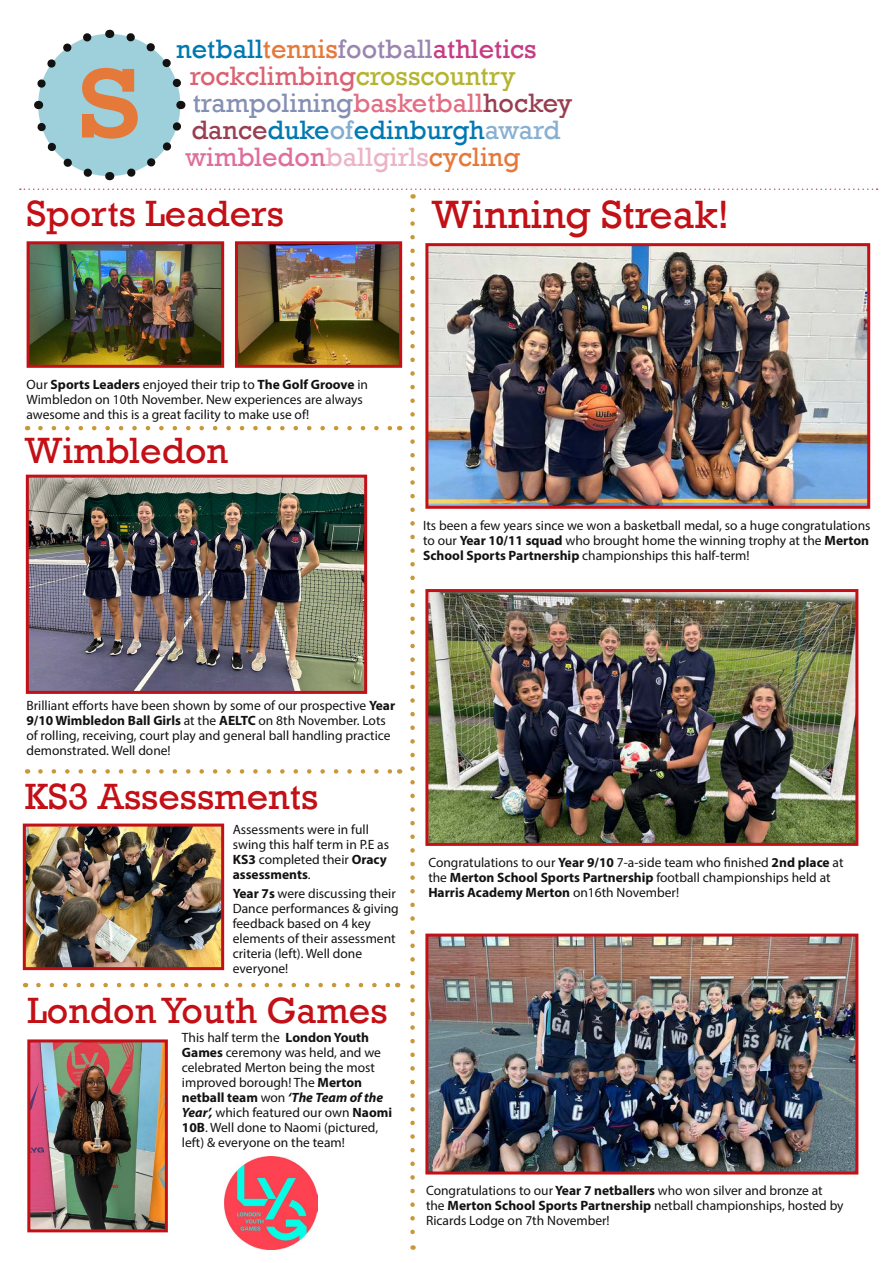
<style>
.page{position:relative;width:893px;height:1263px;background:#fff}
.page>*{position:absolute;margin:0;border:0;box-sizing:border-box;transform-origin:0 0}
.t1{font:145.05px "Rockwell";color:#e57939}
.t2{font:40.5px "Rockwell";color:#c30f16}
.t3{font:37.5px "Rockwell";color:#c30f16}
.t4{font:27.3px/27px "Rockwell";color:#0078b2}
.t5{font:13.5px/15px "Myriad Pro";color:#121212}
.s1{color:#e57939}
.s2{color:#9a85b0}
.s3{color:#c73b84}
.s4{color:#da6272}
.s5{color:#b3b42f}
.s6{color:#848fb3}
.s7{color:#e26e84}
.s8{color:#993e51}
.s9{color:#82acd0}
.s10{color:#89b0d2}
.s11{color:#df6f9a}
.s12{color:#ebb4c6}
.s13{font-weight:700}
.s14{font-weight:700;font-style:italic}
</style>
<div class="page">
<img style="left:31px;top:245px;width:189px;height:119px">
<div style="left:27px;top:241px;width:197px;height:127px;border:3px solid #c30f16"></div>
<svg style="left:20px;top:29px;width:858px;height:170px"></svg>
<svg style="left:410px;top:210px;width:5px;height:1040px"></svg>
<img style="left:429px;top:247px;width:437px;height:258px">
<div style="left:425px;top:243px;width:445px;height:266px;border:3px solid #c30f16"></div>
<img style="left:30px;top:479px;width:333px;height:211px">
<div style="left:26px;top:475px;width:341px;height:219px;border:3px solid #c30f16"></div>
<img style="left:27px;top:827px;width:193px;height:139px">
<div style="left:23px;top:823px;width:201px;height:147px;border:3px solid #c30f16"></div>
<img style="left:31px;top:1043px;width:133px;height:185px">
<div style="left:27px;top:1039px;width:141px;height:193px;border:3px solid #c30f16"></div>
<svg style="left:40px;top:769px;width:352px;height:5px"></svg>
<img style="left:429px;top:593px;width:425px;height:249px">
<div style="left:425px;top:589px;width:433px;height:257px;border:3px solid #c30f16"></div>
<img style="left:429px;top:937px;width:425px;height:233px">
<div style="left:425px;top:933px;width:433px;height:241px;border:3px solid #c30f16"></div>
<svg style="left:40px;top:426px;width:352px;height:4px"></svg>
<img style="left:239px;top:245px;width:159px;height:119px">
<div style="left:235px;top:241px;width:167px;height:127px;border:3px solid #c30f16"></div>
<svg style="left:38px;top:983px;width:352px;height:4px"></svg>
<img style="left:224px;top:1157px;width:93px;height:93px">
<h3 class="t4" style="left:185px;top:36px;width:389px;text-indent:-9px">netball<span class="s1">tennis</span><span class="s2">football</span><span class="s3">athletics </span><span class="s4">rockclimbing</span><span class="s5">crosscountry </span><span class="s6">trampolining</span><span class="s7">basketball</span><span class="s8">hockey dance</span>duke<span class="s9">of</span>edinburgh<span class="s10">award </span><span class="s11">wimbledon</span><span class="s12">ballgirls</span><span class="s1">cycling</span></h3>
<h3 class="t3" style="left:26px;top:192px;width:259px">Sports Leaders</h3>
<h1 class="t1" style="left:76px;top:5px;width:67px">s</h1>
<h2 class="t2" style="left:432px;top:191px;width:299px">Winning Streak!</h2>
<p class="t5" style="left:27px;top:376px;width:343px">Our <span class="s13">Sports Leaders</span> enjoyed their trip to <span class="s13">The Golf Groove</span> in<br>Wimbledon on 10th November. New experiences are always awesome and this is a great facility to make use of!</p>
<h3 class="t3" style="left:25px;top:429px;width:205px">Wimbledon</h3>
<p class="t5" style="left:423px;top:518px;width:449px;text-align:justify">Its been a few years since we won a basketball medal, so a huge congratulations to our <span class="s13">Year 10/11 squad</span> who brought home the winning trophy at the <span class="s13">Merton School Sports Partnership</span> championships this half-term!</p>
<p class="t5" style="left:26px;top:698px;width:370px">Brilliant efforts have been shown by some of our prospective <span class="s13">Year 9/10 Wimbledon Ball Girls</span> at the <span class="s13">AELTC</span> on 8th November. Lots of rolling, receiving, court play and general ball handling practice demonstrated. Well done!</p>
<h3 class="t3" style="left:25px;top:775px;width:295px">KS3 Assessments</h3>
<p class="t5" style="left:233px;top:821px;width:158px">Assessments were in full swing this half term in P.E as<br><span class="s13">KS3</span> completed their <span class="s13">Oracy assessments</span>.</p>
<p class="t5" style="left:233px;top:886px;width:168px"><span class="s13">Year 7s</span> were discussing their<br>Dance performances &amp; giving feedback based on 4 key elements of their assessment criteria (left). Well done everyone!</p>
<h3 class="t3" style="left:27px;top:989px;width:362px">London Youth Games</h3>
<p class="t5" style="left:182px;top:1030px;width:212px">This half term the <span class="s13">London Youth<br>Games</span> ceremony was held, and we celebrated Merton being the most improved borough! The <span class="s13">Merton netball team</span> won <span class="s14">‘The Team of the<br>Year’,</span> which featured our own <span class="s13">Naomi<br>10B</span>. Well done to Naomi (pictured, left) &amp; everyone on the team!</p>
<p class="t5" style="left:428px;top:854px;width:417px">Congratulations to our <span class="s13">Year 9/10</span> 7-a-side team who finished <span class="s13">2nd place</span> at the <span class="s13">Merton School Sports Partnership</span> football championships held at<br><span class="s13">Harris Academy Merton</span> on16th November!</p>
<p class="t5" style="left:426px;top:1182px;width:419px">Congratulations to our <span class="s13">Year 7 netballers</span> who won silver and bronze at the <span class="s13">Merton School Sports Partnership</span> netball championships, hosted by<br>Ricards Lodge on 7th November!</p>
</div>
